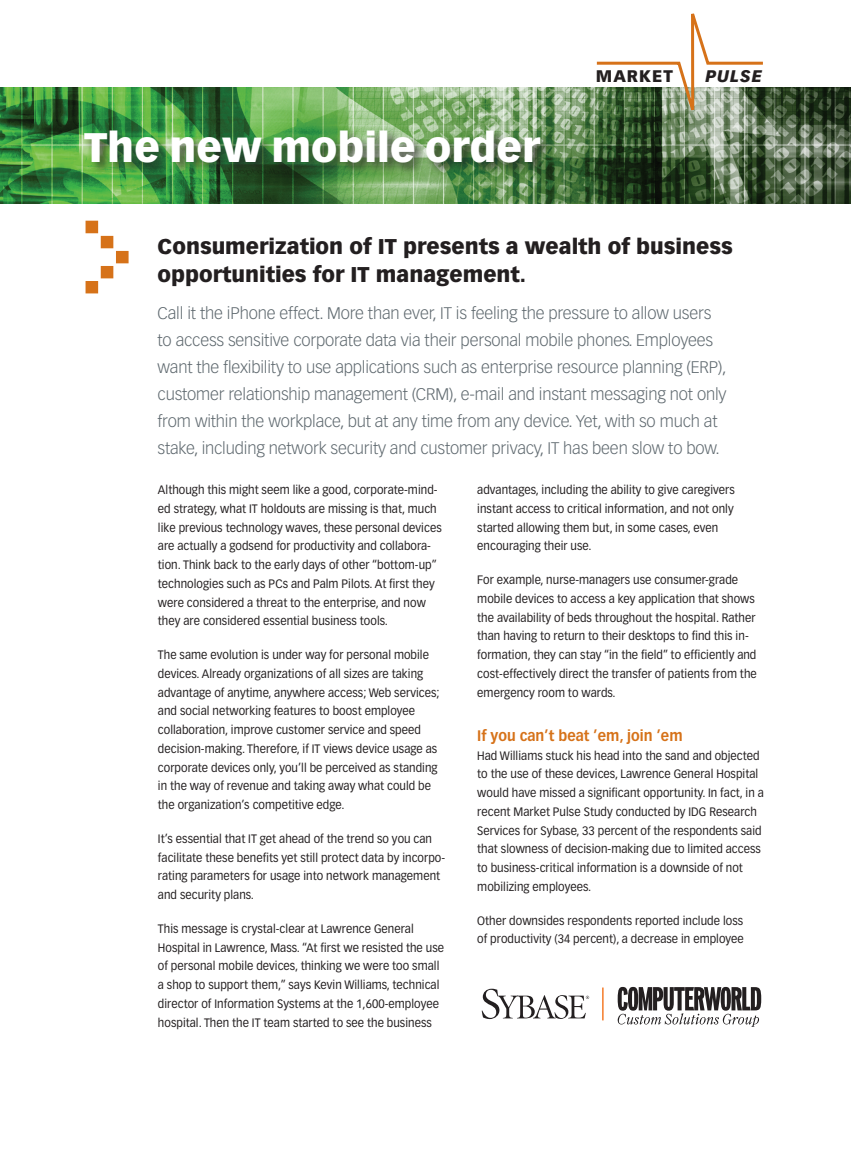
<style>
.page{position:relative;width:851px;height:1161px;background:#fff}
.page>*{position:absolute;margin:0;border:0;box-sizing:border-box;transform-origin:0 0}
.head{font:900 40.5px "Vectora LH";color:#fff}
.Deck{font:900 21px/28.5px "Vectora LH";color:#231f20}
.intro{font:300 16.5px/27px "Vectora LH";letter-spacing:-.01em;color:#5f696f}
.t1{font:900 16.5px "Vectora LH";letter-spacing:.06em;color:#231f20}
.t2{font:italic 900 16.5px "Vectora LH";letter-spacing:.06em;color:#231f20}
.text{font:700 15px "Vectora LH";letter-spacing:.005em;color:#d67219;scale:.94 1}
.text-2{font:12px/18.8px "Vectora LH";letter-spacing:.005em;color:#231f20;scale:.94 1}
</style>
<div class="page">
<img style="left:0;top:87px;width:850px;height:117px">
<div style="left:81px;top:128px;width:472px;height:48px;background:#231f20;opacity:.7"></div>
<svg style="left:481px;top:989px;width:108px;height:30px"></svg>
<svg style="left:86px;top:221px;width:43px;height:72px"></svg>
<svg style="left:594px;top:13px;width:171px;height:118px"></svg>
<svg style="left:617px;top:987px;width:144px;height:40px"></svg>
<hr style="left:602px;top:988px;width:1px;height:32px;background:#f47b2a">
<p class="head" style="left:84px;top:123px;width:458px">The new mobile order</p>
<p class="t1" style="left:596px;top:66px;width:79px">Market</p>
<p class="t2" style="left:705px;top:66px;width:58px">PULSE</p>
<p class="Deck" style="left:158px;top:232px;width:576px">Consumerization of IT presents a wealth of business opportunities for IT management.</p>
<p class="intro" style="left:158px;top:300px;width:570px">Call it the iPhone effect. More than ever, IT is feeling the pressure to allow users to access sensitive corporate data via their personal mobile phones. Employees want the flexibility to use applications such as enterprise resource planning (ERP), customer relationship management (CRM), e-mail and instant messaging not only from within the workplace, but at any time from any device. Yet, with so much at stake, including network security and customer privacy, IT has been slow to bow.</p>
<p class="text-2" style="left:158px;top:481px;width:303px">Although this might seem like a good, corporate-mind&shy;ed strategy, what IT holdouts are missing is that, much like previous technology waves, these personal devices are actually a godsend for productivity and collabora&shy;tion. Think back to the early days of other “bottom-up” technologies such as PCs and Palm Pilots. At first they were considered a threat to the enterprise, and now they are considered essential business tools.</p>
<p class="text-2" style="left:158px;top:646px;width:301px">The same evolution is under way for personal mobile devices. Already organizations of all sizes are taking advantage of anytime, anywhere access; Web services; and social networking features to boost employee collaboration, improve customer service and speed decision-making. Therefore, if IT views device usage as corporate devices only, you’ll be perceived as standing in the way of revenue and taking away what could be the organization’s competitive edge.</p>
<p class="text-2" style="left:158px;top:829px;width:307px">It’s essential that IT get ahead of the trend so you can facilitate these benefits yet still protect data by incorpo&shy;rating parameters for usage into network management and security plans.</p>
<p class="text-2" style="left:158px;top:919px;width:306px">This message is crystal-clear at Lawrence General Hospital in Lawrence, Mass. “At first we resisted the use of personal mobile devices, thinking we were too small a shop to support them,” says Kevin Williams, technical director of Information Systems at the 1,600-employee hospital. Then the IT team started to see the business</p>
<p class="text-2" style="left:477px;top:481px;width:275px">advantages, including the ability to give caregivers instant access to critical information, and not only started allowing them but, in some cases, even encouraging their use.</p>
<p class="text-2" style="left:477px;top:571px;width:299px">For example, nurse-managers use consumer-grade mobile devices to access a key application that shows the availability of beds throughout the hospital. Rather than having to return to their desktops to find this in&shy;formation, they can stay “in the field” to efficiently and cost-effectively direct the transfer of patients from the emergency room to wards.</p>
<p class="text" style="left:477px;top:726px;width:220px">If you can’t beat ’em, join ’em</p>
<p class="text-2" style="left:477px;top:746px;width:306px">Had Williams stuck his head into the sand and objected to the use of these devices, Lawrence General Hospital would have missed a significant opportunity. In fact, in a recent Market Pulse Study conducted by IDG Research Services for Sybase, 33 percent of the respondents said that slowness of decision-making due to limited access to business-critical information is a downside of not mobilizing employees.</p>
<p class="text-2" style="left:477px;top:911px;width:285px">Other downsides respondents reported include loss of productivity (34 percent), a decrease in employee</p>
</div>
